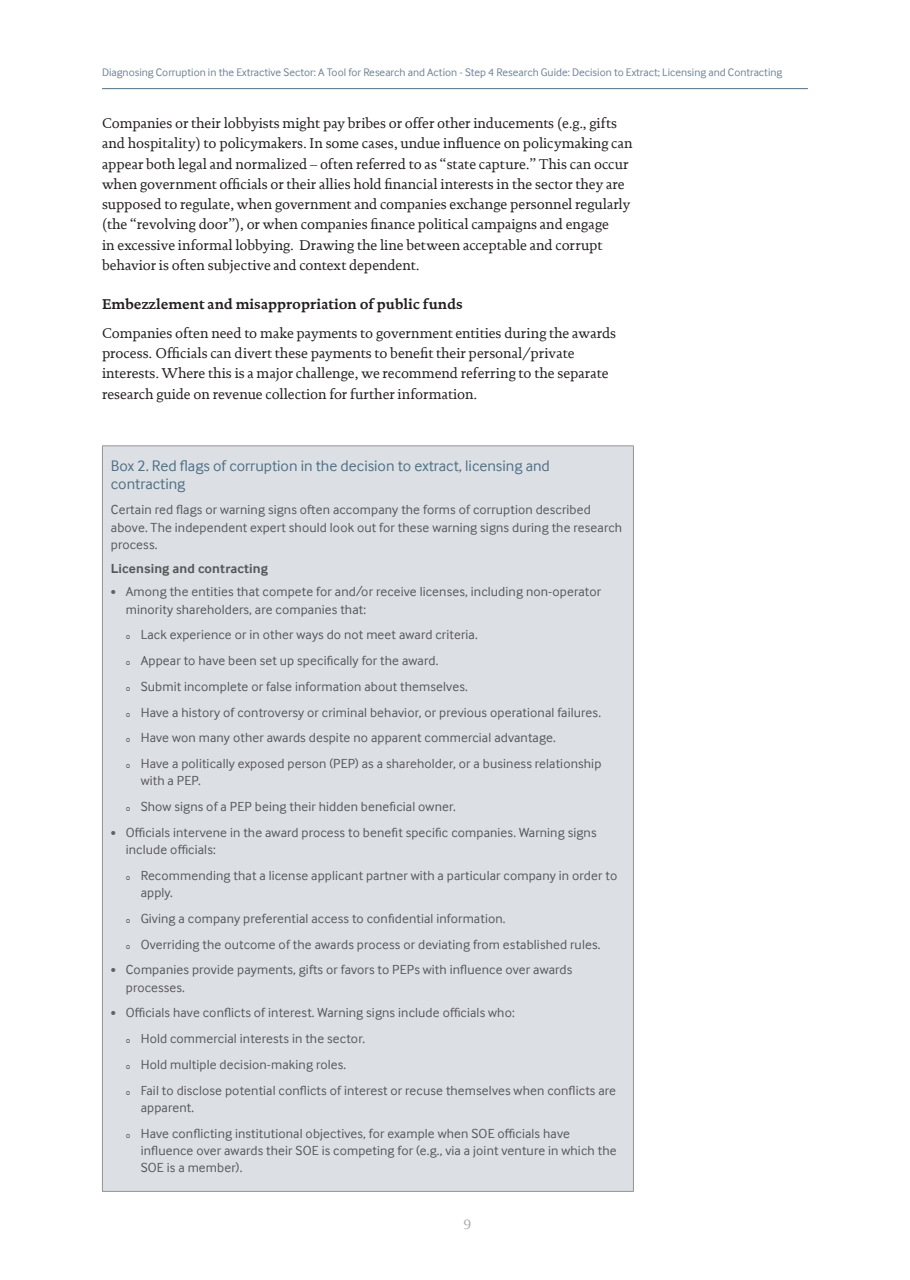
<style>
.page{position:relative;width:910px;height:1280px;background:#fff}
.page>*{position:absolute;margin:0;border:0;box-sizing:border-box;transform-origin:0 0}
.t1{font:15.75px/18px "Inter Face";color:#516f85}
.t2{font:14.25px/20.2px "DTL Documenta T";color:#231f20}
.t3{font:700 14.25px "DTL Documenta T";color:#231f20}
.t4{font:13.5px/25.8px "Inter Face";letter-spacing:.01em;color:#57585a}
.t5{font:700 13.5px "Inter Face";letter-spacing:.01em;color:#57585a}
.t6{font:13.5px "DTL Documenta T";color:#a8a9ad}
.t7{font:11.25px "Inter Face";color:#6e8397}
.s1{font-size:10.5px;color:#636366}
</style>
<div class="page">
<hr style="left:102px;top:88px;width:706px;height:1px;background:#516f85">
<div style="left:102px;top:446px;width:531px;height:745px;background:#dce0e5"></div>
<hr style="left:102px;top:445px;width:532px;height:1px;background:#939598">
<hr style="left:102px;top:446px;width:1px;height:745px;background:#939598">
<hr style="left:633px;top:446px;width:1px;height:745px;background:#939598">
<hr style="left:102px;top:1191px;width:532px;height:1px;background:#939598">
<p class="t7" style="left:102px;top:65px;width:682px">Diagnosing Corruption in the Extractive Sector: A Tool for Research and Action - Step 4 Research Guide: Decision to Extract; Licensing and Contracting</p>
<p class="t2" style="left:102px;top:113px;width:532px">Companies or their lobbyists might pay bribes or offer other inducements (e.g., gifts and hospitality) to policymakers. In some cases, undue influence on policymaking can appear both legal and normalized – often referred to as “state capture.” This can occur when government officials or their allies hold financial interests in the sector they are supposed to regulate, when government and companies exchange personnel regularly (the “revolving door”), or when companies finance political campaigns and engage<br>in excessive informal lobbying. Drawing the line between acceptable and corrupt behavior is often subjective and context dependent.</p>
<p class="t3" style="left:102px;top:296px;width:362px">Embezzlement and misappropriation of public funds</p>
<p class="t2" style="left:102px;top:323px;width:516px">Companies often need to make payments to government entities during the awards process. Officials can divert these payments to benefit their personal/private interests. Where this is a major challenge, we recommend referring to the separate research guide on revenue collection for further information.</p>
<p class="t1" style="left:111px;top:458px;width:440px">Box 2. Red flags of corruption in the decision to extract, licensing and contracting</p>
<p class="t4" style="left:111px;top:503px;width:513px;line-height:17.2px">Certain red flags or warning signs often accompany the forms of corruption described above. The independent expert should look out for these warning signs during the research process.</p>
<p class="t5" style="left:111px;top:560px;width:159px">Licensing and contracting</p>
<p class="t4" style="left:126px;top:584px;width:477px;line-height:17.2px;text-indent:-15px"><span class="s1">•</span> Among the entities that compete for and/or receive licenses, including non-operator minority shareholders, are companies that:</p>
<p class="t4" style="left:126px;top:623px;width:477px"><span class="s1">Ҁ</span> Lack experience or in other ways do not meet award criteria.<br><span class="s1">Ҁ</span> Appear to have been set up specifically for the award.<br><span class="s1">Ҁ</span> Submit incomplete or false information about themselves.<br><span class="s1">Ҁ</span> Have a history of controversy or criminal behavior, or previous operational failures.<br><span class="s1">Ҁ</span> Have won many other awards despite no apparent commercial advantage.<br><span class="s1">Ҁ</span> Have a politically exposed person (PEP) as a shareholder, or a business relationship</p>
<p class="t4" style="left:126px;top:769px;width:332px;text-indent:15px">with a PEP.<br><span class="s1">Ҁ</span> Show signs of a PEP being their hidden beneficial owner.</p>
<p class="t4" style="left:126px;top:825px;width:472px;line-height:17.2px;text-indent:-15px"><span class="s1">•</span> Officials intervene in the award process to benefit specific companies. Warning signs include officials:</p>
<p class="t4" style="left:141px;top:868px;width:478px;line-height:17.2px;text-indent:-15px"><span class="s1">Ҁ</span> Recommending that a license applicant partner with a particular company in order to apply.</p>
<p class="t4" style="left:126px;top:907px;width:476px"><span class="s1">Ҁ</span> Giving a company preferential access to confidential information.<br><span class="s1">Ҁ</span> Overriding the outcome of the awards process or deviating from established rules.</p>
<p class="t4" style="left:126px;top:962px;width:448px;line-height:17.2px;text-indent:-15px"><span class="s1">•</span> Companies provide payments, gifts or favors to PEPs with influence over awards processes.</p>
<p class="t4" style="left:126px;top:1001px;width:492px;text-indent:-15px"><span class="s1">•</span> Officials have conflicts of interest. Warning signs include officials who:<br><span class="s1">Ҁ</span> Hold commercial interests in the sector.<br><span class="s1">Ҁ</span> Hold multiple decision-making roles.<br><span class="s1">Ҁ</span> Fail to disclose potential conflicts of interest or recuse themselves when conflicts are</p>
<p class="t4" style="left:126px;top:1096px;width:446px;text-indent:15px">apparent.<br><span class="s1">Ҁ</span> Have conflicting institutional objectives, for example when SOE officials have</p>
<p class="t4" style="left:141px;top:1143px;width:477px;line-height:17.2px">influence over awards their SOE is competing for (e.g., via a joint venture in which the<br>SOE is a member).</p>
<p class="t6" style="left:463px;top:1216px;width:10px">9</p>
</div>
